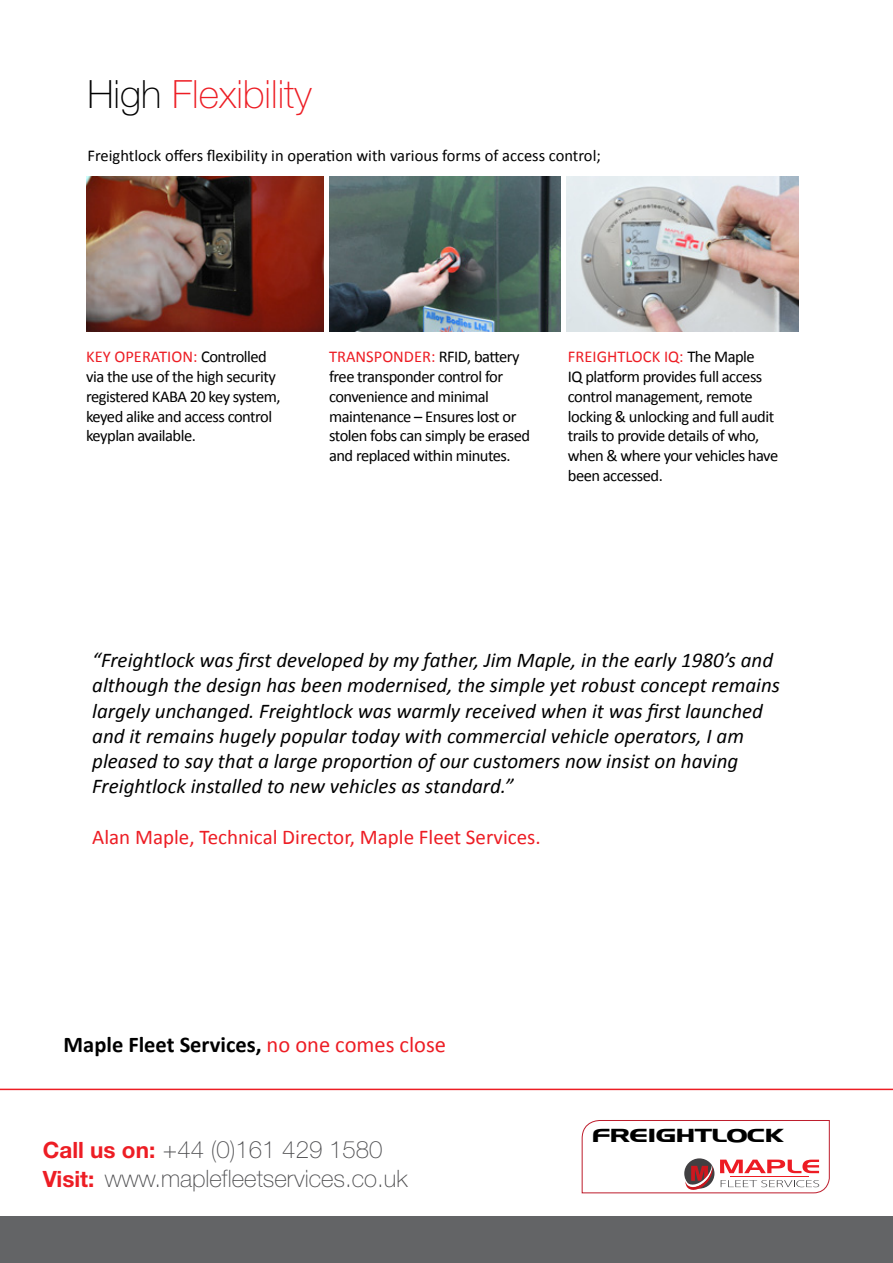
<style>
.page{position:relative;width:893px;height:1263px;background:#fff}
.page>*{position:absolute;margin:0;border:0;box-sizing:border-box;transform-origin:0 0}
.t1{font:100 39px "Helvetica Neue East A";color:#ed1d24}
.t2{font:100 24px/29.2px "Helvetica Neue East A";color:#4d4d4f}
.t3{font:700 22.5px "Calibri";color:#000}
.t4{font:italic 21px/25.2px "Calibri";color:#000}
.t5{font:21px "Calibri";color:#ed1d24}
.t6{font:700 18.3px "Hanzel Extended";color:#000}
.t7{font:16.5px/19.8px "Calibri";letter-spacing:-.03em;color:#000}
.t8{font:16.5px "Calibri";color:#000}
.s1{color:#000}
.s2{color:#ed1d24}
.s3{font-weight:400;color:#ed1d24}
.s4{font-weight:700;font-size:22.5px;color:#ed1d24}
</style>
<div class="page">
<div style="left:0;top:1216px;width:893px;height:47px;background:#636466"></div>
<hr style="left:0;top:1089px;width:893px;height:1px;background:#ed1d24">
<svg style="left:581px;top:1120px;width:249px;height:74px"></svg>
<img style="left:86px;top:177px;width:238px;height:154px">
<img style="left:329px;top:177px;width:231px;height:154px">
<img style="left:567px;top:177px;width:231px;height:154px">
<h1 class="t1" style="left:87px;top:73px;width:226px"><span class="s1">High</span> Flexibility</h1>
<p class="t8" style="left:87px;top:145px;width:515px">Freightlock offers flexibility in operation with various forms of access control;</p>
<p class="t7" style="left:86px;top:347px;width:196px"><span class="s2">KEY OPERATION:</span> Controlled via the use of the high security registered KABA 20 key system, keyed alike and access control keyplan available.</p>
<p class="t7" style="left:329px;top:347px;width:203px"><span class="s2">TRANSPONDER:</span> RFID, battery free transponder control for convenience and minimal maintenance – Ensures lost or stolen fobs can simply be erased and replaced within minutes.</p>
<p class="t7" style="left:568px;top:347px;width:212px"><span class="s2">FREIGHTLOCK IQ:</span> The Maple<br>IQ platform provides full access control management, remote locking &amp; unlocking and full audit trails to provide details of who, when &amp; where your vehicles have been accessed.</p>
<p class="t4" style="left:92px;top:647px;width:689px">“Freightlock was first developed by my father, Jim Maple, in the early 1980’s and although the design has been modernised, the simple yet robust concept remains largely unchanged. Freightlock was warmly received when it was first launched and it remains hugely popular today with commercial vehicle operators, I am pleased to say that a large proportion of our customers now insist on having Freightlock installed to new vehicles as standard.”</p>
<p class="t5" style="left:92px;top:823px;width:450px">Alan Maple, Technical Director, Maple Fleet Services.</p>
<h3 class="t3" style="left:64px;top:1030px;width:384px">Maple Fleet Services, <span class="s3">no one comes close</span></h3>
<h2 class="t2" style="left:43px;top:1135px;width:366px"><span class="s4">Call us on:</span> +44 (0)161 429 1580<br><span class="s4">Visit:</span> www.maplefleetservices.co.uk</h2>
<p class="t6" style="left:592px;top:1124px;width:193px">FREIGHTLOCK</p>
</div>
